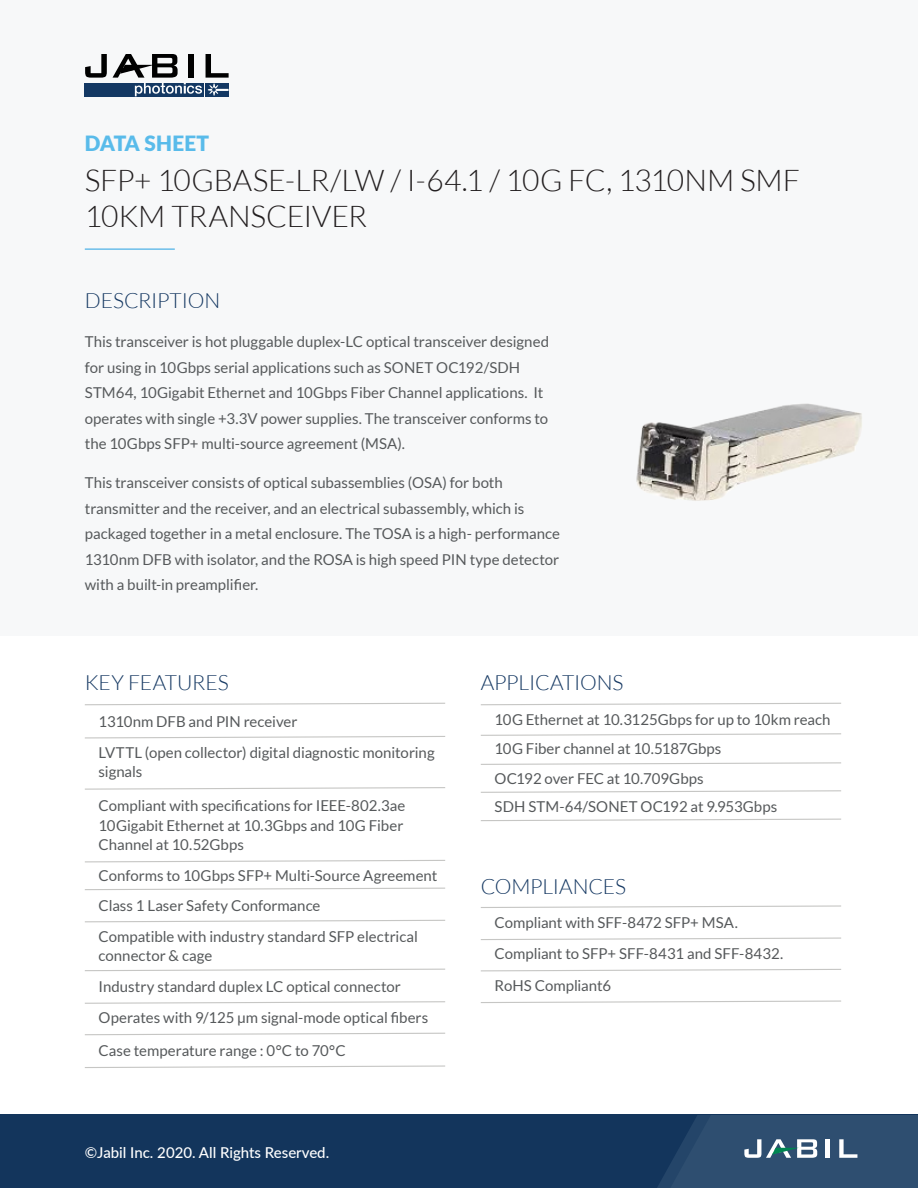
<style>
.page{position:relative;width:918px;height:1188px;background:#fff}
.page>*{position:absolute;margin:0;border:0;box-sizing:border-box;transform-origin:0 0}
.Paragraph_Style_1{font:300 30px/36px "Lato";letter-spacing:-.01em;color:#231f20}
.Paragraph_Style_1-2{font:300 21px "Lato";letter-spacing:-.01em;color:#153862}
.Paragraph_Style_1-3{font:900 21px "Lato";letter-spacing:.01em;color:#59bbea}
.Paragraph_Style_1-4{font:15px/25.5px "Lato";color:#56595b}
.t1{font:500 15px "Lato";color:#fff}
</style>
<div class="page">
<div style="left:0;top:0;width:918px;height:635px;background:#f7f8f9"></div>
<div style="left:0;top:1115px;width:918px;height:73px;background:#13355c"></div>
<svg style="left:657px;top:1115px;width:261px;height:73px;background:#335273"></svg>
<svg style="left:85px;top:54px;width:22px;height:24px"></svg>
<div style="left:85px;top:83px;width:119px;height:13px;background:#133863"></div>
<svg style="left:113px;top:54px;width:116px;height:42px"></svg>
<hr style="left:85px;top:248px;width:90px;height:2px;background:#6bbeea">
<svg style="left:85px;top:736px;width:361px;height:3px"></svg>
<svg style="left:85px;top:787px;width:361px;height:3px"></svg>
<svg style="left:85px;top:1001px;width:360px;height:3px"></svg>
<svg style="left:85px;top:1032px;width:360px;height:4px"></svg>
<svg style="left:84px;top:1065px;width:361px;height:3px"></svg>
<svg style="left:85px;top:860px;width:361px;height:3px"></svg>
<svg style="left:85px;top:887px;width:360px;height:4px"></svg>
<svg style="left:85px;top:919px;width:361px;height:4px"></svg>
<svg style="left:85px;top:968px;width:360px;height:4px"></svg>
<svg style="left:85px;top:702px;width:360px;height:4px"></svg>
<svg style="left:480px;top:762px;width:361px;height:3px"></svg>
<svg style="left:480px;top:790px;width:361px;height:3px"></svg>
<svg style="left:480px;top:818px;width:361px;height:4px"></svg>
<svg style="left:480px;top:937px;width:361px;height:3px"></svg>
<svg style="left:480px;top:1000px;width:361px;height:3px"></svg>
<svg style="left:481px;top:968px;width:360px;height:4px"></svg>
<svg style="left:480px;top:733px;width:361px;height:3px"></svg>
<svg style="left:481px;top:702px;width:360px;height:4px"></svg>
<svg style="left:480px;top:905px;width:361px;height:3px"></svg>
<img style="left:636px;top:403px;width:226px;height:98px">
<p class="Paragraph_Style_1-3" style="left:85px;top:131px;width:126px">DATA SHEET</p>
<p class="Paragraph_Style_1" style="left:85px;top:162px;width:717px">SFP+ 10GBASE-LR/LW / I-64.1 / 10G FC, 1310NM SMF<br>10KM TRANSCEIVER</p>
<p class="Paragraph_Style_1-2" style="left:85px;top:289px;width:137px">DESCRIPTION</p>
<p class="Paragraph_Style_1-4" style="left:85px;top:329px;width:466px">This transceiver is hot pluggable duplex-LC optical transceiver designed for using in 10Gbps serial applications such as SONET OC192/SDH STM64, 10Gigabit Ethernet and 10Gbps Fiber Channel applications. It operates with single +3.3V power supplies. The transceiver conforms to the 10Gbps SFP+ multi-source agreement (MSA).</p>
<p class="Paragraph_Style_1-4" style="left:85px;top:470px;width:477px">This transceiver consists of optical subassemblies (OSA) for both transmitter and the receiver, and an electrical subassembly, which is packaged together in a metal enclosure. The TOSA is a high- performance 1310nm DFB with isolator, and the ROSA is high speed PIN type detector with a built-in preamplifier.</p>
<p class="Paragraph_Style_1-2" style="left:85px;top:671px;width:145px">KEY FEATURES</p>
<p class="Paragraph_Style_1-2" style="left:481px;top:671px;width:144px">APPLICATIONS</p>
<p class="Paragraph_Style_1-4" style="left:99px;top:708px;width:200px">1310nm DFB and PIN receiver</p>
<p class="Paragraph_Style_1-4" style="left:99px;top:742px;width:338px;line-height:19.5px">LVTTL (open collector) digital diagnostic monitoring signals</p>
<p class="Paragraph_Style_1-4" style="left:99px;top:796px;width:308px;line-height:19.5px">Compliant with specifications for IEEE-802.3ae<br>10Gigabit Ethernet at 10.3Gbps and 10G Fiber<br>Channel at 10.52Gbps</p>
<p class="Paragraph_Style_1-4" style="left:99px;top:862px;width:340px">Conforms to 10Gbps SFP+ Multi-Source Agreement</p>
<p class="Paragraph_Style_1-4" style="left:99px;top:893px;width:223px">Class 1 Laser Safety Conformance</p>
<p class="Paragraph_Style_1-4" style="left:99px;top:926px;width:321px;line-height:19.5px">Compatible with industry standard SFP electrical connector &amp; cage</p>
<p class="Paragraph_Style_1-4" style="left:99px;top:973px;width:304px">Industry standard duplex LC optical connector</p>
<p class="Paragraph_Style_1-4" style="left:99px;top:1005px;width:331px">Operates with 9/125 µm signal-mode optical fibers</p>
<p class="Paragraph_Style_1-4" style="left:99px;top:1038px;width:249px">Case temperature range : 0°C to 70°C</p>
<p class="t1" style="left:85px;top:1142px;width:246px">©Jabil Inc. 2020. All Rights Reserved.</p>
<p class="Paragraph_Style_1-4" style="left:495px;top:707px;width:338px">10G Ethernet at 10.3125Gbps for up to 10km reach</p>
<p class="Paragraph_Style_1-4" style="left:495px;top:736px;width:228px">10G Fiber channel at 10.5187Gbps</p>
<p class="Paragraph_Style_1-4" style="left:495px;top:765px;width:211px">OC192 over FEC at 10.709Gbps</p>
<p class="Paragraph_Style_1-4" style="left:495px;top:794px;width:284px">SDH STM-64/SONET OC192 at 9.953Gbps</p>
<p class="Paragraph_Style_1-2" style="left:481px;top:875px;width:147px">COMPLIANCES</p>
<p class="Paragraph_Style_1-4" style="left:495px;top:910px;width:245px">Compliant with SFF-8472 SFP+ MSA.</p>
<p class="Paragraph_Style_1-4" style="left:495px;top:941px;width:290px">Compliant to SFP+ SFF-8431 and SFF-8432.</p>
<p class="Paragraph_Style_1-4" style="left:495px;top:973px;width:118px">RoHS Compliant6</p>
</div>
